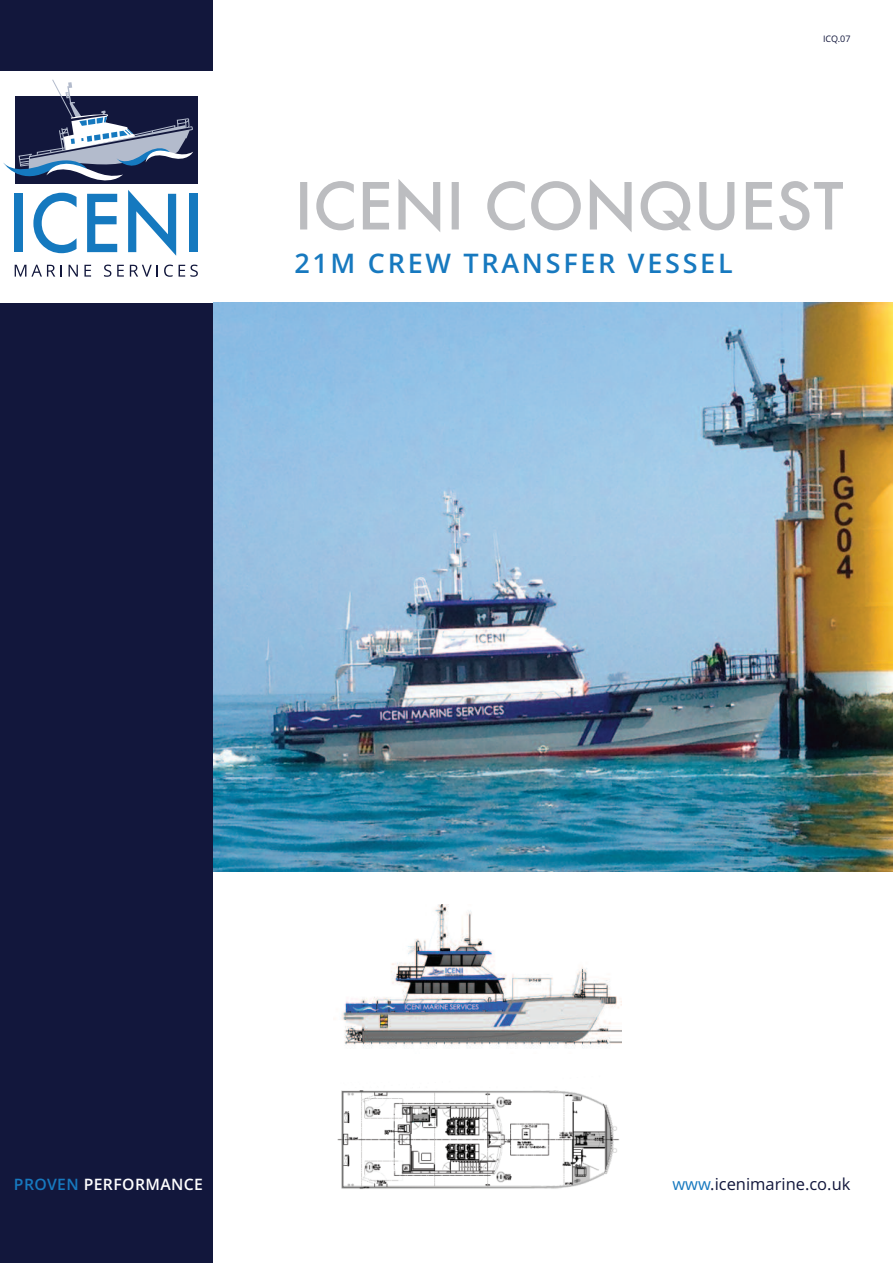
<style>
.page{position:relative;width:893px;height:1263px;background:#fff}
.page>*{position:absolute;margin:0;border:0;box-sizing:border-box;transform-origin:0 0}
.t1{font:600 27px "Open Sans";letter-spacing:.1em;color:#1779bf}
.t2{font:16.5px "Open Sans";color:#12173c}
.t3{font:600 15.75px "Open Sans";letter-spacing:.025em;color:#fff}
.t4{font:9px "Open Sans";color:#12173c}
.s1{color:#1779bf}
</style>
<div class="page">
<img style="left:213px;top:303px;width:680px;height:569px">
<svg style="left:300px;top:179px;width:543px;height:53px"></svg>
<div style="left:0;top:0;width:213px;height:1263px;background:#12173c"></div>
<div style="left:0;top:72px;width:213px;height:231px;background:#fff"></div>
<div style="left:15px;top:96px;width:183px;height:88px;background:#12173c"></div>
<svg style="left:3px;top:80px;width:190px;height:176px"></svg>
<div style="left:189px;top:194px;width:9px;height:58px;background:#1579bf"></div>
<svg style="left:15px;top:265px;width:40px;height:12px"></svg>
<svg style="left:61px;top:265px;width:1px;height:12px"></svg>
<svg style="left:69px;top:265px;width:9px;height:12px"></svg>
<svg style="left:84px;top:265px;width:7px;height:12px"></svg>
<svg style="left:104px;top:265px;width:7px;height:12px"></svg>
<svg style="left:117px;top:265px;width:7px;height:12px"></svg>
<svg style="left:130px;top:265px;width:28px;height:12px"></svg>
<svg style="left:164px;top:265px;width:9px;height:12px"></svg>
<svg style="left:179px;top:265px;width:19px;height:12px"></svg>
<img style="left:342px;top:904px;width:279px;height:144px">
<img style="left:337px;top:1090px;width:282px;height:99px">
<p class="t1" style="left:294px;top:248px;width:440px">21M CREW TRANSFER VESSEL</p>
<p class="t4" style="left:823px;top:34px;width:29px">ICQ.07</p>
<p class="t3" style="left:14px;top:1175px;width:191px"><span class="s1">PROVEN</span> PERFORMANCE</p>
<p class="t2" style="left:672px;top:1175px;width:180px"><span class="s1">www</span>.icenimarine.co.uk</p>
</div>
